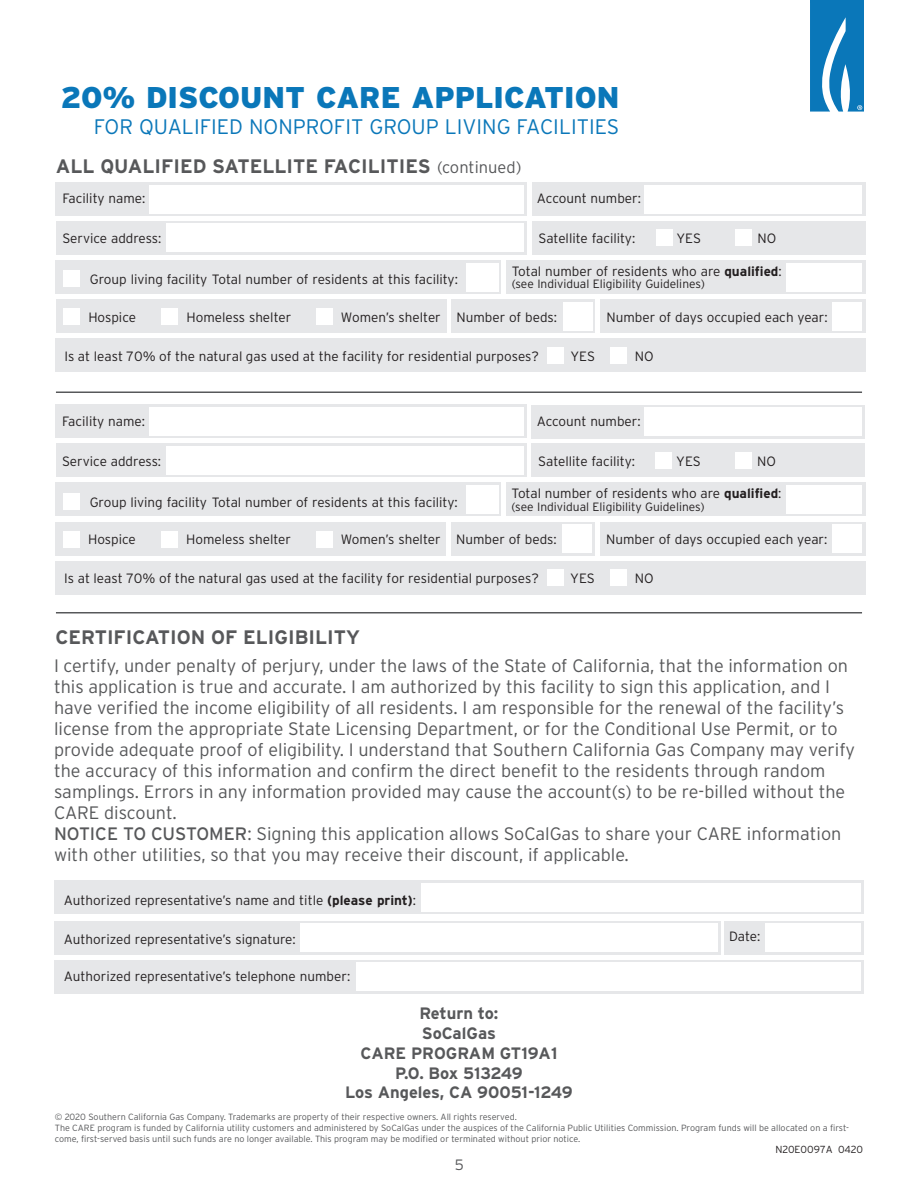
<style>
.page{position:relative;width:918px;height:1188px;background:#fff}
.page>*{position:absolute;margin:0;border:0;box-sizing:border-box;transform-origin:0 0}
.t1{font:900 30px "Interstate";color:#0a77b9}
.t2{font:300 21px "Interstate";color:#0a77b9}
.t3{font:700 19.5px "Interstate";color:#57585a}
.t4{font:300 18px/21px "Interstate";color:#57585a}
.t5{font:700 16.5px "Interstate";color:#57585a}
.t6{font:700 16.5px "Interstate";letter-spacing:-.02em;color:#57585a}
.t7{font:300 15px "Interstate";color:#57585a}
.t8{font:300 13.5px "Interstate";color:#231f20}
.t9{font:300 12px "Interstate";color:#231f20}
.t10{font:300 10.2px "Interstate";color:#231f20}
.t11{font:300 9px/10.8px "Interstate";color:#57585a}
.s1{font-weight:300;font-size:16.5px}
.s2{font-weight:700}
.s3{font-weight:400}
</style>
<div class="page">
<hr style="left:56px;top:392px;width:806px;height:1px;background:#57585a">
<hr style="left:56px;top:612px;width:806px;height:2px;background:#57585a">
<div style="left:54px;top:880px;width:810px;height:34px;background:#e6e7e9"></div>
<div style="left:54px;top:960px;width:810px;height:34px;background:#e6e7e9"></div>
<div style="left:54px;top:921px;width:666px;height:33px;background:#e6e7e9"></div>
<div style="left:725px;top:921px;width:139px;height:33px;background:#e6e7e9"></div>
<div style="left:421px;top:883px;width:440px;height:28px;background:#fff"></div>
<div style="left:300px;top:924px;width:418px;height:28px;background:#fff"></div>
<div style="left:356px;top:963px;width:505px;height:28px;background:#fff"></div>
<div style="left:766px;top:924px;width:95px;height:28px;background:#fff"></div>
<div style="left:532px;top:221px;width:333px;height:34px;background:#e6e7e9"></div>
<div style="left:56px;top:182px;width:471px;height:34px;background:#e6e7e9"></div>
<div style="left:532px;top:183px;width:333px;height:33px;background:#e6e7e9"></div>
<div style="left:56px;top:221px;width:471px;height:34px;background:#e6e7e9"></div>
<div style="left:56px;top:299px;width:391px;height:34px;background:#e6e7e9"></div>
<div style="left:451px;top:299px;width:144px;height:34px;background:#e6e7e9"></div>
<div style="left:600px;top:299px;width:266px;height:34px;background:#e6e7e9"></div>
<div style="left:55px;top:338px;width:811px;height:34px;background:#e6e7e9"></div>
<div style="left:507px;top:260px;width:359px;height:34px;background:#e6e7e9"></div>
<div style="left:548px;top:347px;width:16px;height:16px;background:#fff"></div>
<div style="left:735px;top:230px;width:17px;height:16px;background:#fff"></div>
<div style="left:656px;top:230px;width:16px;height:16px;background:#fff"></div>
<div style="left:610px;top:347px;width:17px;height:16px;background:#fff"></div>
<div style="left:150px;top:185px;width:374px;height:28px;background:#fff"></div>
<div style="left:645px;top:185px;width:217px;height:28px;background:#fff"></div>
<div style="left:786px;top:263px;width:76px;height:28px;background:#fff"></div>
<div style="left:563px;top:302px;width:30px;height:29px;background:#fff"></div>
<div style="left:166px;top:224px;width:358px;height:28px;background:#fff"></div>
<div style="left:316px;top:309px;width:17px;height:16px;background:#fff"></div>
<div style="left:64px;top:309px;width:16px;height:16px;background:#fff"></div>
<div style="left:162px;top:309px;width:16px;height:16px;background:#fff"></div>
<div style="left:832px;top:302px;width:30px;height:29px;background:#fff"></div>
<div style="left:532px;top:443px;width:333px;height:34px;background:#e6e7e9"></div>
<div style="left:56px;top:405px;width:471px;height:33px;background:#e6e7e9"></div>
<div style="left:532px;top:405px;width:333px;height:34px;background:#e6e7e9"></div>
<div style="left:56px;top:443px;width:471px;height:34px;background:#e6e7e9"></div>
<div style="left:55px;top:522px;width:391px;height:33px;background:#e6e7e9"></div>
<div style="left:451px;top:522px;width:144px;height:33px;background:#e6e7e9"></div>
<div style="left:600px;top:522px;width:265px;height:33px;background:#e6e7e9"></div>
<div style="left:197px;top:482px;width:304px;height:34px;background:#e6e7e9"></div>
<div style="left:55px;top:482px;width:149px;height:34px;background:#e6e7e9"></div>
<div style="left:55px;top:561px;width:810px;height:33px;background:#e6e7e9"></div>
<div style="left:64px;top:493px;width:16px;height:16px;background:#fff"></div>
<div style="left:506px;top:482px;width:359px;height:34px;background:#e6e7e9"></div>
<div style="left:547px;top:569px;width:17px;height:17px;background:#fff"></div>
<div style="left:735px;top:452px;width:16px;height:16px;background:#fff"></div>
<div style="left:656px;top:452px;width:16px;height:16px;background:#fff"></div>
<div style="left:610px;top:569px;width:16px;height:17px;background:#fff"></div>
<div style="left:149px;top:407px;width:375px;height:28px;background:#fff"></div>
<div style="left:645px;top:408px;width:217px;height:28px;background:#fff"></div>
<div style="left:786px;top:485px;width:76px;height:28px;background:#fff"></div>
<div style="left:466px;top:485px;width:33px;height:28px;background:#fff"></div>
<div style="left:562px;top:525px;width:30px;height:28px;background:#fff"></div>
<div style="left:166px;top:446px;width:358px;height:28px;background:#fff"></div>
<div style="left:316px;top:531px;width:16px;height:16px;background:#fff"></div>
<div style="left:63px;top:531px;width:16px;height:16px;background:#fff"></div>
<div style="left:161px;top:531px;width:17px;height:16px;background:#fff"></div>
<div style="left:832px;top:525px;width:30px;height:28px;background:#fff"></div>
<svg style="left:810px;top:3px;width:54px;height:109px"></svg>
<hr style="left:810px;top:0;width:54px;height:3px;background:#0a77b9">
<div style="left:198px;top:260px;width:303px;height:34px;background:#e6e7e9"></div>
<div style="left:56px;top:260px;width:148px;height:34px;background:#e6e7e9"></div>
<div style="left:64px;top:271px;width:16px;height:16px;background:#fff"></div>
<div style="left:467px;top:263px;width:32px;height:28px;background:#fff"></div>
<h1 class="t1" style="left:61px;top:81px;width:560px">20% DISCOUNT CARE APPLICATION</h1>
<h2 class="t2" style="left:94px;top:114px;width:527px">FOR QUALIFIED NONPROFIT GROUP LIVING FACILITIES</h2>
<h3 class="t3" style="left:56px;top:155px;width:467px">ALL QUALIFIED SATELLITE FACILITIES <span class="s1">(continued)</span></h3>
<p class="t8" style="left:62px;top:191px;width:85px">Facility name:</p>
<p class="t8" style="left:537px;top:191px;width:106px">Account number:</p>
<p class="t8" style="left:62px;top:230px;width:101px">Service address:</p>
<p class="t8" style="left:538px;top:230px;width:98px">Satellite facility:</p>
<p class="t8" style="left:676px;top:230px;width:26px">YES</p>
<p class="t8" style="left:757px;top:230px;width:20px">NO</p>
<p class="t8" style="left:90px;top:272px;width:370px">Group living facility Total number of residents at this facility:</p>
<p class="t8" style="left:512px;top:263px;width:272px">Total number of residents who are <span class="s2">qualified</span>:</p>
<p class="t9" style="left:512px;top:277px;width:195px">(see Individual Eligibility Guidelines)</p>
<p class="t8" style="left:88px;top:310px;width:49px">Hospice</p>
<p class="t8" style="left:186px;top:310px;width:106px">Homeless shelter</p>
<p class="t8" style="left:341px;top:310px;width:101px">Women’s shelter</p>
<p class="t8" style="left:456px;top:310px;width:102px">Number of beds:</p>
<p class="t8" style="left:606px;top:310px;width:223px">Number of days occupied each year:</p>
<p class="t8" style="left:65px;top:349px;width:476px">Is at least 70% of the natural gas used at the facility for residential purposes?</p>
<p class="t8" style="left:570px;top:349px;width:26px">YES</p>
<p class="t8" style="left:635px;top:349px;width:20px">NO</p>
<p class="t8" style="left:62px;top:414px;width:85px">Facility name:</p>
<p class="t8" style="left:537px;top:414px;width:106px">Account number:</p>
<p class="t8" style="left:62px;top:454px;width:101px">Service address:</p>
<p class="t8" style="left:538px;top:454px;width:98px">Satellite facility:</p>
<p class="t8" style="left:676px;top:454px;width:26px">YES</p>
<p class="t8" style="left:757px;top:454px;width:20px">NO</p>
<p class="t8" style="left:90px;top:494px;width:370px">Group living facility Total number of residents at this facility:</p>
<p class="t8" style="left:511px;top:485px;width:272px">Total number of residents who are <span class="s2">qualified</span>:</p>
<p class="t9" style="left:511px;top:500px;width:195px">(see Individual Eligibility Guidelines)</p>
<p class="t8" style="left:88px;top:532px;width:49px">Hospice</p>
<p class="t8" style="left:186px;top:532px;width:106px">Homeless shelter</p>
<p class="t8" style="left:341px;top:532px;width:101px">Women’s shelter</p>
<p class="t8" style="left:456px;top:532px;width:102px">Number of beds:</p>
<p class="t8" style="left:606px;top:532px;width:223px">Number of days occupied each year:</p>
<p class="t8" style="left:64px;top:571px;width:476px">Is at least 70% of the natural gas used at the facility for residential purposes?</p>
<p class="t8" style="left:570px;top:571px;width:26px">YES</p>
<p class="t8" style="left:635px;top:571px;width:20px">NO</p>
<h3 class="t3" style="left:56px;top:627px;width:306px">CERTIFICATION OF ELIGIBILITY</h3>
<p class="t4" style="left:54px;top:655px;width:803px">I certify, under penalty of perjury, under the laws of the State of California, that the information on this application is true and accurate. I am authorized by this facility to sign this application, and I have verified the income eligibility of all residents. I am responsible for the renewal of the facility’s license from the appropriate State Licensing Department, or for the Conditional Use Permit, or to provide adequate proof of eligibility. I understand that Southern California Gas Company may verify the accuracy of this information and confirm the direct benefit to the residents through random samplings. Errors in any information provided may cause the account(s) to be re-billed without the CARE discount.</p>
<p class="t4" style="left:54px;top:823px;width:789px"><span class="s3">NOTICE TO CUSTOMER</span>: Signing this application allows SoCalGas to share your CARE information with other utilities, so that you may receive their discount, if applicable.</p>
<p class="t8" style="left:64px;top:893px;width:354px">Authorized representative’s name and title <span class="s2">(please print)</span>:</p>
<p class="t8" style="left:64px;top:931px;width:233px">Authorized representative’s signature:</p>
<p class="t8" style="left:729px;top:929px;width:33px">Date:</p>
<p class="t8" style="left:64px;top:969px;width:288px">Authorized representative’s telephone number:</p>
<p class="t5" style="left:420px;top:1004px;width:80px">Return to:</p>
<p class="t5" style="left:422px;top:1024px;width:76px">SoCalGas</p>
<p class="t5" style="left:361px;top:1044px;width:198px">CARE PROGRAM GT19A1</p>
<p class="t6" style="left:395px;top:1063px;width:129px">P.O. Box 513249</p>
<p class="t5" style="left:345px;top:1083px;width:229px">Los Angeles, CA 90051-1249</p>
<p class="t11" style="left:55px;top:1112px;width:464px">© 2020 Southern California Gas Company. Trademarks are property of their respective owners. All rights reserved.</p>
<p class="t11" style="left:55px;top:1122px;width:796px">The CARE program is funded by California utility customers and administered by SoCalGas under the auspices of the California Public Utilities Commission. Program funds will be allocated on a first&shy;come, first-served basis until such funds are no longer available. This program may be modified or terminated without prior notice.</p>
<p class="t10" style="left:775px;top:1144px;width:89px">N20E0097A 0420</p>
<p class="t7" style="left:455px;top:1156px;width:11px">5</p>
</div>
